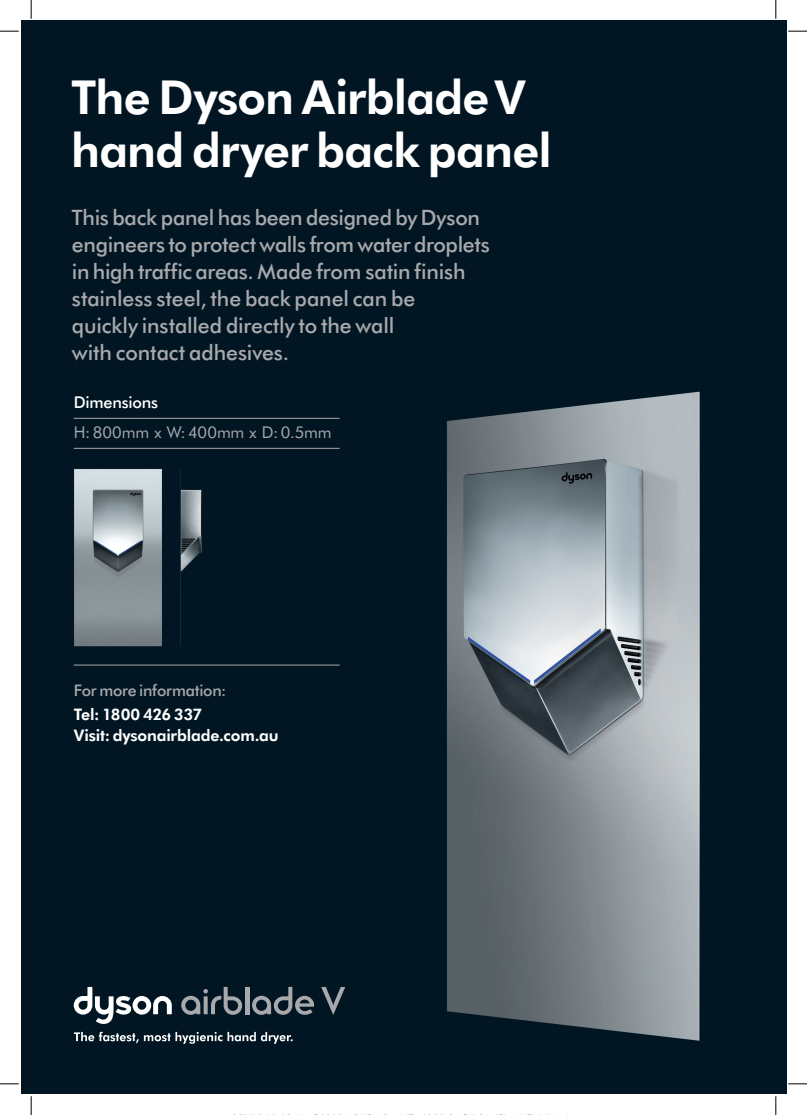
<style>
.page{position:relative;width:807px;height:1115px;background:#fff}
.page>*{position:absolute;margin:0;border:0;box-sizing:border-box;transform-origin:0 0}
.t1{font:800 46.88px/52.5px "Futura BT";letter-spacing:-.015em;color:#fff}
.t2{font:500 21.25px/26.9px "Futura BT";letter-spacing:-.01em;color:#a8a9ad}
.t3{font:16.25px "Futura BT";letter-spacing:-.005em;color:#a8a9ad}
.t4{font:500 16.25px "Futura BT";letter-spacing:-.015em;color:#fff}
.t5{font:800 15.88px/21.2px "Futura BT";letter-spacing:-.01em;color:#fff}
.t6{font:500 15.88px "Futura BT";letter-spacing:-.015em;color:#a8a9ad}
</style>
<div class="page">
<div style="left:21px;top:21px;width:765px;height:1073px;background:#011622"></div>
<svg style="left:321px;top:987px;width:24px;height:28px"></svg>
<svg style="left:74px;top:987px;width:98px;height:37px"></svg>
<svg style="left:181px;top:987px;width:61px;height:28px"></svg>
<hr style="left:245px;top:987px;width:4px;height:27px;background:#a8a9ad">
<svg style="left:252px;top:987px;width:62px;height:28px"></svg>
<svg style="left:74px;top:1031px;width:219px;height:12px"></svg>
<hr style="left:74px;top:418px;width:265px;height:1px;background:#a8a9ad">
<hr style="left:74px;top:448px;width:265px;height:1px;background:#a8a9ad">
<hr style="left:74px;top:664px;width:265px;height:1px;background:#a8a9ad">
<img style="left:74px;top:469px;width:88px;height:178px">
<img style="left:180px;top:469px;width:22px;height:177px">
<img style="left:447px;top:391px;width:253px;height:650px">
<svg style="left:0;top:30px;width:19px;height:2px"></svg>
<svg style="left:788px;top:30px;width:18px;height:2px"></svg>
<svg style="left:0;top:1083px;width:19px;height:1px"></svg>
<svg style="left:788px;top:1083px;width:18px;height:1px"></svg>
<svg style="left:30px;top:0;width:2px;height:19px"></svg>
<svg style="left:30px;top:1096px;width:2px;height:19px"></svg>
<svg style="left:775px;top:0;width:1px;height:19px"></svg>
<svg style="left:775px;top:1096px;width:1px;height:19px"></svg>
<h1 class="t1" style="left:71px;top:70px;width:482px">The Dyson Airblade V hand dryer back panel</h1>
<p class="t2" style="left:72px;top:204px;width:419px">This back panel has been designed by Dyson engineers to protect walls from water droplets in high traffic areas. Made from satin finish stainless steel, the back panel can be<br>quickly installed directly to the wall<br>with contact adhesives.</p>
<p class="t4" style="left:74px;top:392px;width:86px">Dimensions</p>
<p class="t3" style="left:74px;top:421px;width:259px">H: 800mm x W: 400mm x D: 0.5mm</p>
<p class="t6" style="left:74px;top:680px;width:154px">For more information:</p>
<p class="t5" style="left:74px;top:703px;width:206px">Tel: 1800 426 337<br>Visit: dysonairblade.com.au</p>
</div>
